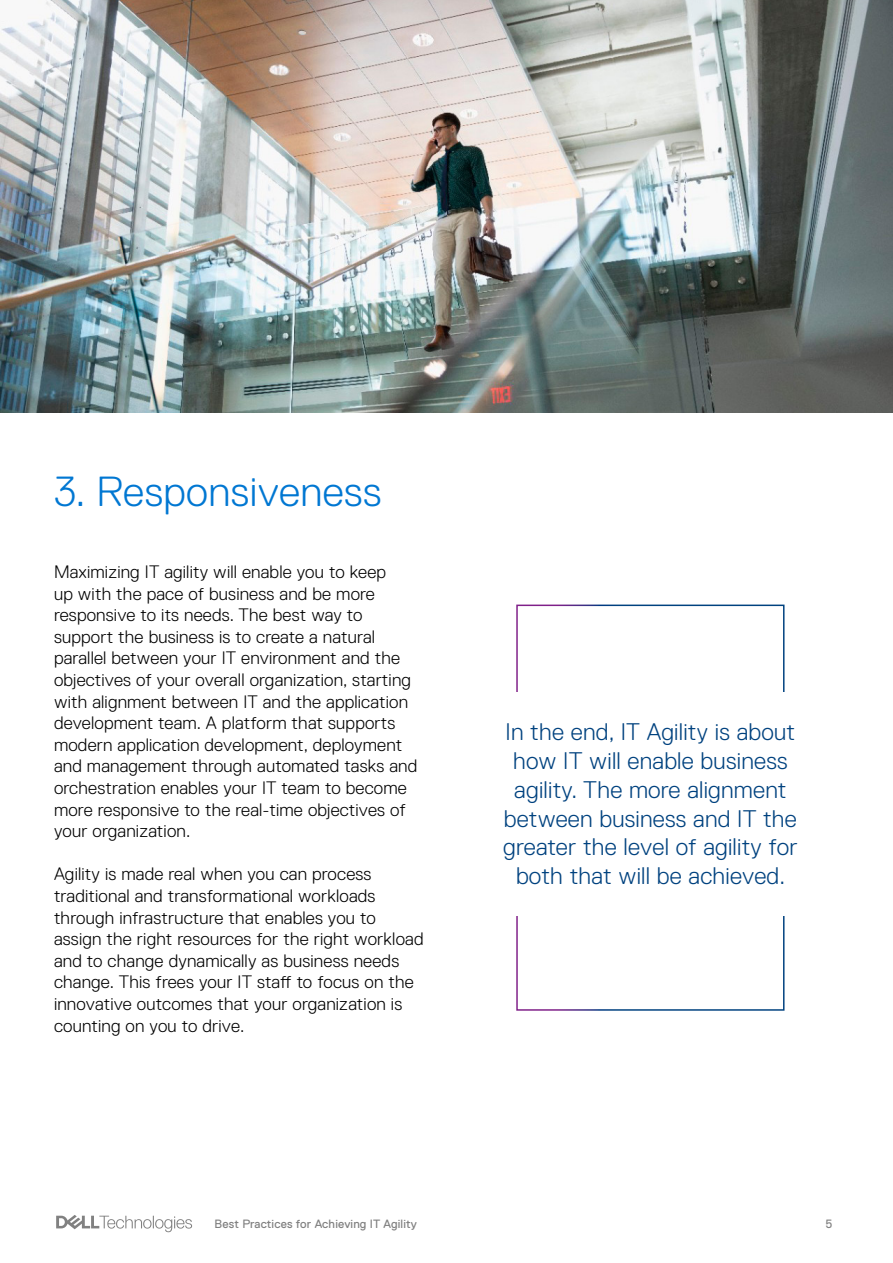
<style>
.page{position:relative;width:893px;height:1263px;background:#fff}
.page>*{position:absolute;margin:0;border:0;box-sizing:border-box;transform-origin:0 0}
.t1{font:300 42px "Dell Replica";letter-spacing:.01em;color:#0077d2}
.t2{font:300 24px/28.8px "Dell Replica";letter-spacing:.01em;color:#00427f;text-align:center}
.t3{font:300 18px/21.6px "Dell Replica";letter-spacing:.01em;color:#000}
.t4{font:12px "Dell Replica";letter-spacing:.01em;color:#818181}
</style>
<div class="page">
<svg style="left:56px;top:1215px;width:136px;height:17px"></svg>
<img style="left:0;top:0;width:893px;height:413px">
<div style="left:516px;top:604px;width:268px;height:407px;border:2px solid #fff"></div>
<div style="left:499px;top:692px;width:303px;height:224px;background:#fff"></div>
<h1 class="t1" style="left:54px;top:468px;width:329px">3. Responsiveness</h1>
<p class="t3" style="left:54px;top:561px;width:365px">Maximizing IT agility will enable you to keep<br>up with the pace of business and be more responsive to its needs. The best way to support the business is to create a natural parallel between your IT environment and the objectives of your overall organization, starting with alignment between IT and the application development team. A platform that supports modern application development, deployment and management through automated tasks and orchestration enables your IT team to become more responsive to the real-time objectives of your organization.</p>
<p class="t3" style="left:54px;top:863px;width:371px">Agility is made real when you can process traditional and transformational workloads through infrastructure that enables you to assign the right resources for the right workload and to change dynamically as business needs change. This frees your IT staff to focus on the innovative outcomes that your organization is counting on you to drive.</p>
<h2 class="t2" style="left:503px;top:717px;width:296px">In the end, IT Agility is about how IT will enable business agility. The more alignment between business and IT the greater the level of agility for both that will be achieved.</h2>
<p class="t4" style="left:215px;top:1218px;width:204px">Best Practices for Achieving IT Agility</p>
<p class="t4" style="left:825px;top:1217px;width:8px">5</p>
</div>
